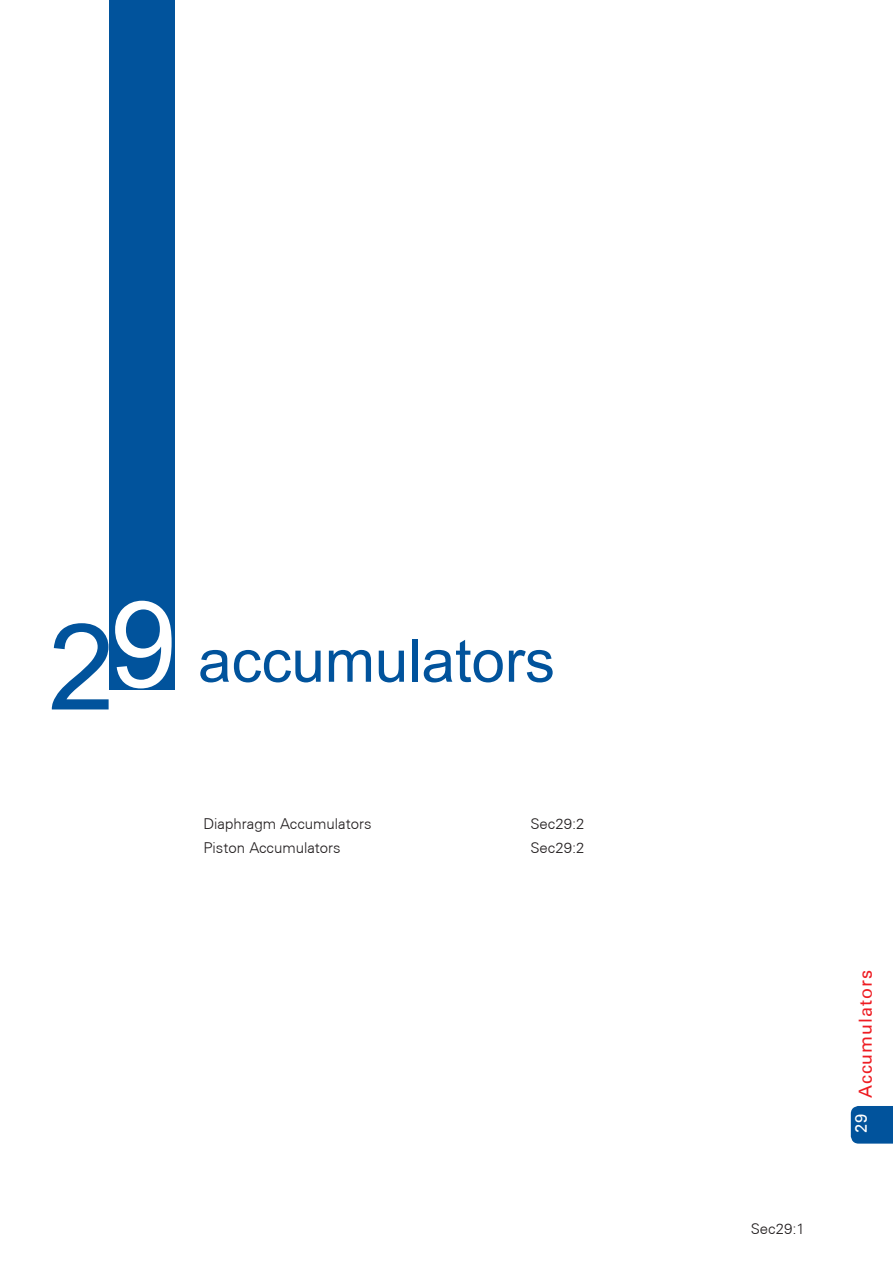
<style>
.page{position:relative;width:893px;height:1263px;background:#fff}
.page>*{position:absolute;margin:0;border:0;box-sizing:border-box;transform-origin:0 0}
.t1{font:120px "Arial";color:#01539c}
.t2{font:60px "Arial";color:#01539c}
.t3{font:18px "Univers LT";letter-spacing:.05em;color:#ee1d23}
.t4{font:16.5px "Univers LT";color:#fff}
.page_contents{font:300 15px "Univers CE";color:#231f20}
</style>
<div class="page">
<div style="left:851px;top:1106px;width:42px;height:37px;background:#01539c"></div>
<div style="left:109px;top:0;width:65px;height:690px;background:#01539c"></div>
<p class="t1" style="left:48px;top:589px;width:130px">2<sup>9</sup></p>
<p class="t2" style="left:198px;top:621px;width:358px">accumulators</p>
<p class="page_contents" style="left:203px;top:816px;width:170px">Diaphragm Accumulators</p>
<p class="page_contents" style="left:530px;top:816px;width:56px">Sec29:2</p>
<p class="page_contents" style="left:203px;top:839px;width:139px">Piston Accumulators</p>
<p class="page_contents" style="left:530px;top:839px;width:56px">Sec29:2</p>
<p class="page_contents" style="left:751px;top:1220px;width:56px">Sec29:1</p>
<p class="t3" style="left:855px;top:1098px;width:130px;rotate:-90deg">Accumulators</p>
<p class="t4" style="left:851px;top:1133px;width:21px;rotate:-90deg">29</p>
</div>
